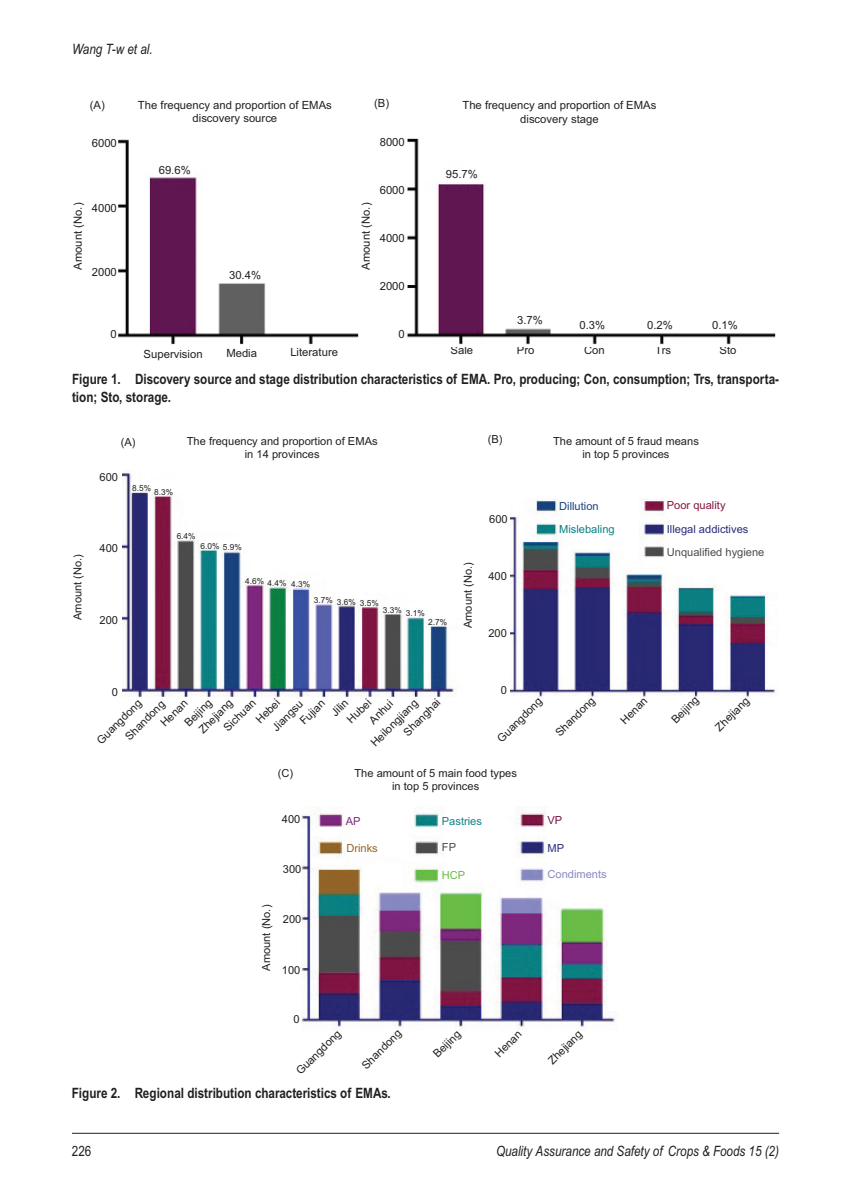
<style>
.page{position:relative;width:851px;height:1191px;background:#fff}
.page>*{position:absolute;margin:0;border:0;box-sizing:border-box;transform-origin:0 0}
.FGC{font:700 14.25px/18px "Arial Narrow MT Std";color:#231f20}
.t1{font:italic 14.25px "Arial Narrow MT Std";color:#231f20}
.t2{font:14.25px "Arial Narrow MT Std";color:#231f20}
.t3{font:11.25px/13.5px "Arial";color:#231f20;text-align:center}
.t4{font:11.1px/13.4px "Arial";color:#231f20;text-align:center}
.t5{font:11.1px/23.2px "Arial";color:#4c4c4c}
.t6{font:11.1px/23.2px "Arial";color:#0c7e83}
.t7{font:11.1px "Arial";color:#8988c2}
.t8{font:11.1px "Arial";color:#128185}
.t9{font:11.1px "Arial";color:#946527}
.t10{font:11.1px "Arial";color:#68bc46}
.t11{font:11.1px "Arial";color:#7d287e}
.t12{font:11.1px "Arial";color:#7b1546}
.t13{font:11.1px "Arial";color:#2d2f7b}
.t14{font:8.4px "Arial";color:#231f20}
.s1{color:#194381}
.s2{color:#841440}
.s3{color:#292a77}
</style>
<div class="page">
<hr style="left:72px;top:1133px;width:706px;height:1px;background:#231f20">
<img style="left:119px;top:139px;width:240px;height:206px">
<img style="left:407px;top:138px;width:369px;height:207px">
<img style="left:302px;top:806px;width:313px;height:224px">
<img style="left:510px;top:498px;width:267px;height:201px">
<img style="left:123px;top:471px;width:333px;height:227px">
<p class="t1" style="left:72px;top:41px;width:82px">Wang T-w et al.</p>
<p class="t3" style="left:90px;top:99px;width:17px">(A)</p>
<p class="t3" style="left:374px;top:97px;width:17px">(B)</p>
<p class="t3" style="left:138px;top:98px;width:195px">The frequency and proportion of EMAs discovery source</p>
<p class="t3" style="left:462px;top:98px;width:195px">The frequency and proportion of EMAs discovery stage</p>
<p class="t3" style="left:92px;top:137px;width:27px">6000</p>
<p class="t3" style="left:71px;top:270px;width:69px;rotate:-90deg">Amount (No.)</p>
<p class="t3" style="left:92px;top:201px;width:27px">4000</p>
<p class="t3" style="left:92px;top:265px;width:27px">2000</p>
<p class="t3" style="left:159px;top:163px;width:33px">69.6%</p>
<p class="t3" style="left:229px;top:268px;width:33px">30.4%</p>
<p class="t3" style="left:379px;top:136px;width:27px">8000</p>
<p class="t3" style="left:379px;top:183px;width:27px">6000</p>
<p class="t3" style="left:379px;top:231px;width:27px">4000</p>
<p class="t3" style="left:379px;top:279px;width:27px">2000</p>
<p class="t3" style="left:359px;top:270px;width:69px;rotate:-90deg">Amount (No.)</p>
<p class="t3" style="left:445px;top:167px;width:33px">95.7%</p>
<p class="t3" style="left:111px;top:328px;width:8px">0</p>
<p class="t3" style="left:398px;top:328px;width:8px">0</p>
<p class="t3" style="left:517px;top:313px;width:27px">3.7%</p>
<p class="t3" style="left:579px;top:318px;width:27px">0.3%</p>
<p class="t3" style="left:647px;top:318px;width:27px">0.2%</p>
<p class="t3" style="left:712px;top:318px;width:27px">0.1%</p>
<p class="t3" style="left:144px;top:347px;width:60px">Supervision</p>
<p class="t3" style="left:226px;top:346px;width:32px">Media</p>
<p class="t3" style="left:290px;top:345px;width:49px">Literature</p>
<p class="t3" style="left:450px;top:343px;width:24px">Sale</p>
<p class="t3" style="left:517px;top:343px;width:19px">Pro</p>
<p class="t3" style="left:584px;top:343px;width:22px">Con</p>
<p class="t3" style="left:655px;top:343px;width:17px">Trs</p>
<p class="t3" style="left:719px;top:343px;width:18px">Sto</p>
<p class="FGC" style="left:72px;top:369px;width:708px">Figure 1. Discovery source and stage distribution characteristics of EMA. Pro, producing; Con, consumption; Trs, transporta&shy;tion; Sto, storage.</p>
<p class="t4" style="left:187px;top:434px;width:192px">The frequency and proportion of EMAs in 14 provinces</p>
<p class="t4" style="left:553px;top:434px;width:147px">The amount of 5 fraud means in top 5 provinces</p>
<p class="t4" style="left:121px;top:435px;width:16px">(A)</p>
<p class="t4" style="left:487px;top:433px;width:16px">(B)</p>
<p class="t4" style="left:71px;top:620px;width:68px;rotate:-90deg">Amount (No.)</p>
<p class="t4" style="left:99px;top:470px;width:20px">600</p>
<p class="t14" style="left:132px;top:483px;width:20px">8.5%</p>
<p class="t14" style="left:154px;top:487px;width:20px">8.3%</p>
<p class="t4" style="left:99px;top:541px;width:20px">400</p>
<p class="t4" style="left:99px;top:613px;width:20px">200</p>
<p class="t14" style="left:177px;top:531px;width:20px">6.4%</p>
<p class="t14" style="left:200px;top:541px;width:43px">6.0% 5.9%</p>
<p class="t14" style="left:245px;top:577px;width:66px">4.6% 4.4% 4.3%</p>
<p class="t14" style="left:314px;top:596px;width:66px">3.7% 3.6% 3.5%</p>
<p class="t14" style="left:383px;top:606px;width:43px">3.3% 3.1%</p>
<p class="t14" style="left:428px;top:616px;width:20px">2.7%</p>
<p class="t4" style="left:489px;top:513px;width:20px">600</p>
<p class="t4" style="left:461px;top:628px;width:68px;rotate:-90deg">Amount (No.)</p>
<p class="t4" style="left:488px;top:569px;width:20px">400</p>
<p class="t4" style="left:488px;top:626px;width:20px">200</p>
<p class="t6" style="left:559px;top:494px;width:57px"><span class="s1">Dillution<br></span>Mislebaling</p>
<p class="t5" style="left:666px;top:494px;width:99px"><span class="s2">Poor quality<br></span><span class="s3">Illegal addictives<br></span>Unqualified hygiene</p>
<p class="t4" style="left:500px;top:684px;width:8px">0</p>
<p class="t4" style="left:112px;top:686px;width:8px">0</p>
<p class="t4" style="left:668px;top:717px;width:35px;rotate:-45deg">Beijing</p>
<p class="t4" style="left:109px;top:720px;width:52px;line-height:17.2px;text-align:left;text-indent:-23px;rotate:-45deg">Guangdong<br>Shandong</p>
<p class="t4" style="left:494px;top:735px;width:60px;rotate:-45deg">Guangdong</p>
<p class="t4" style="left:552px;top:729px;width:52px;rotate:-45deg">Shandong</p>
<p class="t4" style="left:221px;top:724px;width:42px;rotate:-45deg">Sichuan</p>
<p class="t4" style="left:712px;top:724px;width:44px;rotate:-45deg">Zhejiang</p>
<p class="t4" style="left:169px;top:706px;width:35px;line-height:16.8px;text-align:left;text-indent:-17px;rotate:-45deg">Henan<br>Beijing</p>
<p class="t4" style="left:617px;top:717px;width:34px;rotate:-45deg">Henan</p>
<p class="t4" style="left:400px;top:729px;width:48px;rotate:-45deg">Shanghai</p>
<p class="t4" style="left:344px;top:716px;width:31px;rotate:-45deg">Hubei</p>
<p class="t4" style="left:256px;top:711px;width:40px;line-height:17px;text-align:left;text-indent:-6px;rotate:-45deg">Hebei<br>Jiangsu</p>
<p class="t4" style="left:366px;top:717px;width:30px;rotate:-45deg">Anhui</p>
<p class="t4" style="left:297px;top:718px;width:32px;rotate:-45deg">Fujian</p>
<p class="t4" style="left:328px;top:709px;width:21px;rotate:-45deg">Jilin</p>
<p class="t4" style="left:196px;top:726px;width:44px;rotate:-45deg">Zhejiang</p>
<p class="t4" style="left:368px;top:740px;width:63px;rotate:-45deg">Heilongjiang</p>
<p class="t4" style="left:278px;top:766px;width:17px">(C)</p>
<p class="t4" style="left:282px;top:812px;width:20px">400</p>
<p class="t4" style="left:283px;top:862px;width:20px">300</p>
<p class="t4" style="left:260px;top:970px;width:68px;rotate:-90deg">Amount (No.)</p>
<p class="t4" style="left:283px;top:912px;width:20px">200</p>
<p class="t4" style="left:282px;top:963px;width:20px">100</p>
<p class="t4" style="left:293px;top:1012px;width:8px">0</p>
<p class="t4" style="left:354px;top:766px;width:164px">The amount of 5 main food types in top 5 provinces</p>
<p class="t11" style="left:346px;top:814px;width:16px">AP</p>
<p class="t8" style="left:442px;top:814px;width:42px">Pastries</p>
<p class="t5" style="left:442px;top:835px;width:16px">FP</p>
<p class="t10" style="left:442px;top:867px;width:25px">HCP</p>
<p class="t9" style="left:346px;top:840px;width:33px">Drinks</p>
<p class="t12" style="left:547px;top:813px;width:16px">VP</p>
<p class="t13" style="left:547px;top:840px;width:18px">MP</p>
<p class="t7" style="left:547px;top:866px;width:61px">Condiments</p>
<p class="t4" style="left:293px;top:1068px;width:60px;rotate:-45deg">Guangdong</p>
<p class="t4" style="left:359px;top:1062px;width:52px;rotate:-45deg">Shandong</p>
<p class="t4" style="left:430px;top:1051px;width:35px;rotate:-45deg">Beijing</p>
<p class="t4" style="left:492px;top:1050px;width:34px;rotate:-45deg">Henan</p>
<p class="t4" style="left:545px;top:1057px;width:44px;rotate:-45deg">Zhejiang</p>
<p class="FGC" style="left:72px;top:1084px;width:320px">Figure 2. Regional distribution characteristics of EMAs.</p>
<p class="t2" style="left:72px;top:1142px;width:21px">226</p>
<p class="t1" style="left:496px;top:1142px;width:284px">Quality Assurance and Safety of Crops &amp; Foods 15 (2)</p>
</div>
